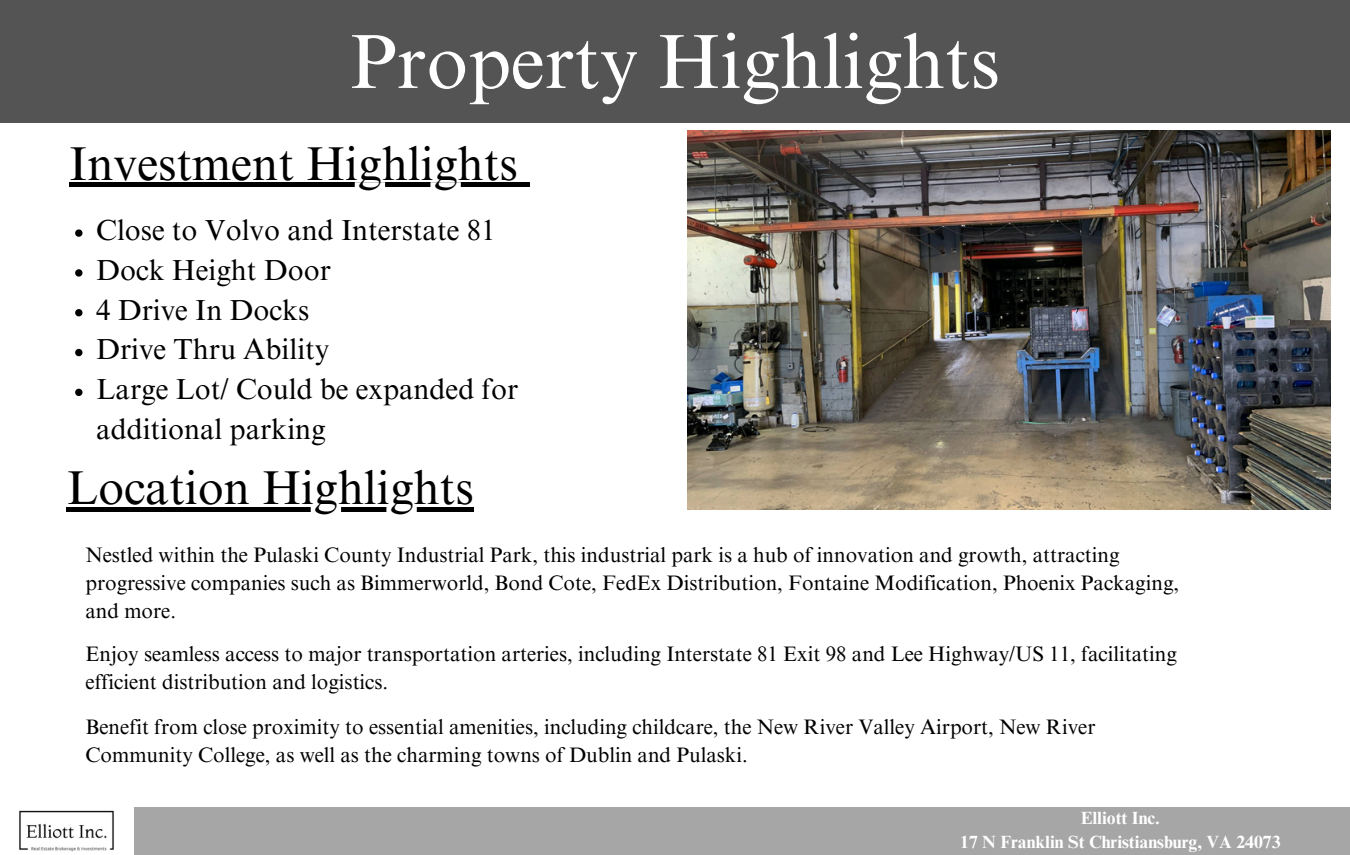
<style>
.page{position:relative;width:1350px;height:855px;background:#fff}
.page>*{position:absolute;margin:0;border:0;box-sizing:border-box;transform-origin:0 0}
.t1{font:76.75px "Times NRMT Pro";color:#fff}
.t2{font:47.5px "Times NRMT Pro";color:#000}
.t3{font:29px/39.8px "Times NRMT Pro";color:#000}
.t4{font:21px/28px "Times NRMT Pro";color:#000}
.t5{font:700 17.75px "Times NRMT Pro";color:#fff}
</style>
<div class="page">
<div style="left:0;top:808px;width:1350px;height:47px;background:#a6a6a6"></div>
<img style="left:0;top:808px;width:133px;height:47px">
<div style="left:0;top:0;width:1350px;height:122px;background:#545454"></div>
<img style="left:687px;top:131px;width:643px;height:379px">
<hr style="left:69px;top:183px;width:449px;height:4px;background:#000">
<hr style="left:518px;top:183px;width:12px;height:4px;background:#000">
<svg style="left:67px;top:507px;width:407px;height:4px;background:#262626"></svg>
<svg style="left:75px;top:229px;width:7px;height:8px"></svg>
<svg style="left:75px;top:269px;width:7px;height:8px"></svg>
<svg style="left:75px;top:309px;width:7px;height:7px"></svg>
<svg style="left:75px;top:349px;width:7px;height:7px"></svg>
<svg style="left:75px;top:389px;width:7px;height:7px"></svg>
<p class="t1" style="left:350px;top:33px;width:651px">Property Highlights</p>
<p class="t2" style="left:69px;top:146px;width:450px">Investment Highlights</p>
<p class="t3" style="left:96px;top:214px;width:401px">Close to Volvo and Interstate 81</p>
<p class="t3" style="left:96px;top:254px;width:236px">Dock Height Door</p>
<h4 class="t3" style="left:96px;top:293px;width:215px">4 Drive In Docks</h4>
<h4 class="t3" style="left:96px;top:333px;width:235px">Drive Thru Ability</h4>
<h4 class="t3" style="left:96px;top:373px;width:424px">Large Lot/ Could be expanded for additional parking</h4>
<h2 class="t2" style="left:67px;top:470px;width:409px">Location Highlights</h2>
<p class="t4" style="left:86px;top:543px;width:1095px">Nestled within the Pulaski County Industrial Park, this industrial park is a hub of innovation and growth, attracting progressive companies such as Bimmerworld, Bond Cote, FedEx Distribution, Fontaine Modification, Phoenix Packaging, and more.</p>
<p class="t4" style="left:86px;top:642px;width:1093px">Enjoy seamless access to major transportation arteries, including Interstate 81 Exit 98 and Lee Highway/US 11, facilitating efficient distribution and logistics.</p>
<p class="t4" style="left:86px;top:715px;width:1011px">Benefit from close proximity to essential amenities, including childcare, the New River Valley Airport, New River<br>Community College, as well as the charming towns of Dublin and Pulaski.</p>
<p class="t5" style="left:1081px;top:812px;width:81px">Elliott Inc.</p>
<p class="t5" style="left:960px;top:836px;width:322px">17 N Franklin St Christiansburg, VA 24073</p>
</div>
